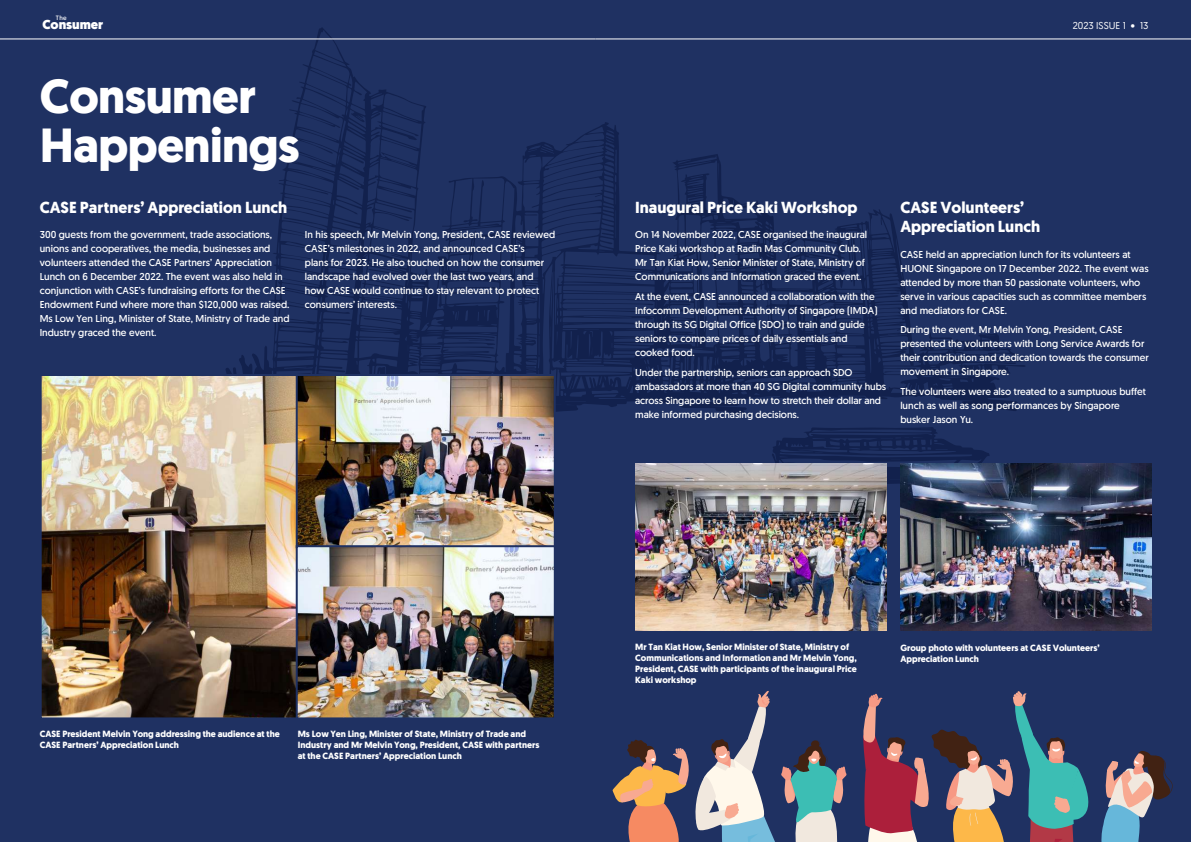
<style>
.page{position:relative;width:1191px;height:842px;background:#1f3162}
.page>*{position:absolute;margin:0;border:0;box-sizing:border-box;transform-origin:0 0}
.t1{font:700 47.8px/48.8px "Geomanist";letter-spacing:-.01em;color:#fff}
.t2{font:700 16px/19.2px "Geomanist";color:#fff}
.t3{font:900 13px "Geomanist";color:#fff}
.t4{font:10px/14px "Geomanist";color:#fff}
.t5{font:10px "Geomanist";color:#fff}
.t6{font:700 9px/11px "Geomanist";color:#fff}
.t7{font:6.3px "Geomanist";color:#fff}
</style>
<div class="page">
<svg style="left:221px;top:28px;width:804px;height:387px"></svg>
<svg style="left:772px;top:427px;width:217px;height:70px"></svg>
<svg style="left:449px;top:292px;width:41px;height:2px"></svg>
<img style="left:43px;top:377px;width:253px;height:339px">
<div style="left:40px;top:374px;width:260px;height:345px;border:2px solid #1f3162"></div>
<img style="left:299px;top:377px;width:254px;height:339px">
<div style="left:296px;top:374px;width:260px;height:174px;border:2px solid #1f3162"></div>
<div style="left:296px;top:545px;width:260px;height:174px;border:2px solid #1f3162"></div>
<img style="left:635px;top:463px;width:251px;height:168px">
<img style="left:900px;top:463px;width:251px;height:168px">
<svg style="left:863px;top:691px;width:310px;height:151px"></svg>
<svg style="left:612px;top:691px;width:234px;height:151px"></svg>
<hr style="left:595px;top:39px;width:596px;height:1px;background:#fff">
<hr style="left:0;top:39px;width:595px;height:1px;background:#fff">
<p class="t7" style="left:56px;top:14px;width:12px">The</p>
<h3 class="t3" style="left:43px;top:16px;width:62px">Consumer</h3>
<h1 class="t1" style="left:40px;top:72px;width:261px">Consumer<br>Happenings</h1>
<h2 class="t2" style="left:40px;top:198px;width:249px">CASE Partners’ Appreciation Lunch</h2>
<p class="t4" style="left:40px;top:228px;width:251px">300 guests from the government, trade associations, unions and cooperatives, the media, businesses and volunteers attended the CASE Partners’ Appreciation Lunch on 6 December 2022. The event was also held in conjunction with CASE’s fundraising efforts for the CASE Endowment Fund where more than $120,000 was raised.<br>Ms Low Yen Ling, Minister of State, Ministry of Trade and Industry graced the event.</p>
<p class="t4" style="left:305px;top:228px;width:252px">In his speech, Mr Melvin Yong, President, CASE reviewed CASE’s milestones in 2022, and announced CASE’s<br>plans for 2023. He also touched on how the consumer landscape had evolved over the last two years, and how CASE would continue to stay relevant to protect consumers’ interests.</p>
<p class="t5" style="left:1072px;top:19px;width:77px">2023 ISSUE 1 • 13</p>
<h2 class="t2" style="left:635px;top:198px;width:224px">Inaugural Price Kaki Workshop</h2>
<p class="t4" style="left:635px;top:228px;width:233px">On 14 November 2022, CASE organised the inaugural Price Kaki workshop at Radin Mas Community Club.<br>Mr Tan Kiat How, Senior Minister of State, Ministry of Communications and Information graced the event.</p>
<p class="t4" style="left:635px;top:289px;width:244px">At the event, CASE announced a collaboration with the Infocomm Development Authority of Singapore (IMDA) through its SG Digital Office (SDO) to train and guide seniors to compare prices of daily essentials and cooked food.</p>
<p class="t4" style="left:635px;top:365px;width:252px">Under the partnership, seniors can approach SDO ambassadors at more than 40 SG Digital community hubs across Singapore to learn how to stretch their dollar and make informed purchasing decisions.</p>
<h2 class="t2" style="left:900px;top:198px;width:141px">CASE Volunteers’<br>Appreciation Lunch</h2>
<p class="t4" style="left:900px;top:247px;width:250px">CASE held an appreciation lunch for its volunteers at HUONE Singapore on 17 December 2022. The event was attended by more than 50 passionate volunteers, who serve in various capacities such as committee members and mediators for CASE.</p>
<p class="t4" style="left:900px;top:323px;width:250px">During the event, Mr Melvin Yong, President, CASE presented the volunteers with Long Service Awards for their contribution and dedication towards the consumer movement in Singapore.</p>
<p class="t4" style="left:900px;top:384px;width:247px">The volunteers were also treated to a sumptuous buffet lunch as well as song performances by Singapore busker Jason Yu.</p>
<p class="t6" style="left:40px;top:728px;width:242px">CASE President Melvin Yong addressing the audience at the<br>CASE Partners’ Appreciation Lunch</p>
<p class="t6" style="left:298px;top:728px;width:243px">Ms Low Yen Ling, Minister of State, Ministry of Trade and<br>Industry and Mr Melvin Yong, President, CASE with partners at the CASE Partners’ Appreciation Lunch</p>
<p class="t6" style="left:635px;top:641px;width:223px">Mr Tan Kiat How, Senior Minister of State, Ministry of Communications and Information and Mr Melvin Yong, President, CASE with participants of the inaugural Price Kaki workshop</p>
<p class="t6" style="left:900px;top:642px;width:201px">Group photo with volunteers at CASE Volunteers’<br>Appreciation Lunch</p>
</div>
